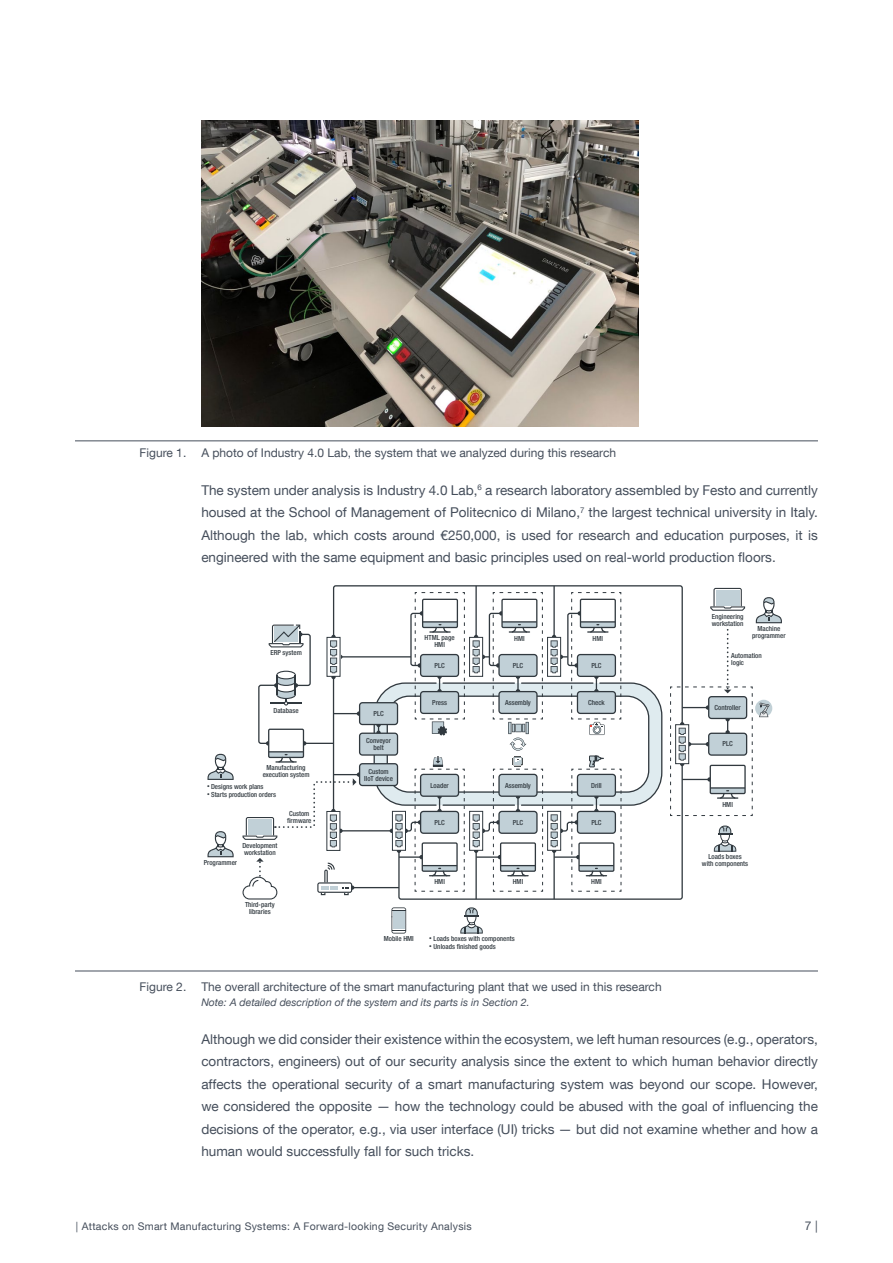
<style>
.page{position:relative;width:893px;height:1263px;background:#fff}
.page>*{position:absolute;margin:0;border:0;box-sizing:border-box;transform-origin:0 0}
.t1{font:13.5px/22.5px "Helvetica Neue LT Com";color:#454e5b;text-align:justify}
.t2{font:12px "Helvetica Neue LT Com";color:#454e5b}
.t3{font:10.5px "Helvetica Neue LT Com";letter-spacing:.025em;color:#454e5b}
.t4{font:italic 10.5px "Helvetica Neue LT Com";color:#454e5b}
.t5{font:500 condensed 6.9px/6.9px "Helvetica Neue LT Com";color:#31393f;text-align:center}
.s1{font-size:5.25px}
</style>
<div class="page">
<img style="left:201px;top:120px;width:437px;height:306px">
<svg style="left:333px;top:585px;width:350px;height:3px"></svg>
<svg style="left:207px;top:754px;width:27px;height:26px"></svg>
<svg style="left:207px;top:831px;width:27px;height:26px"></svg>
<svg style="left:391px;top:907px;width:15px;height:26px"></svg>
<div style="left:393px;top:911px;width:12px;height:18px;background:#c1d0d7"></div>
<svg style="left:460px;top:907px;width:23px;height:26px"></svg>
<hr style="left:475px;top:586px;width:2px;height:50px;background:#31393f">
<hr style="left:553px;top:586px;width:2px;height:50px;background:#31393f">
<svg style="left:243px;top:588px;width:539px;height:312px"></svg>
<hr style="left:75px;top:971px;width:743px;height:1px;background:#454e5b">
<hr style="left:75px;top:441px;width:743px;height:1px;background:#454e5b">
<p class="t2" style="left:140px;top:445px;width:48px">Figure 1.</p>
<p class="t2" style="left:201px;top:445px;width:416px">A photo of Industry 4.0 Lab, the system that we analyzed during this research</p>
<p class="t1" style="left:201px;top:478px;width:618px">The system under analysis is Industry 4.0 Lab,<sup>6</sup> a research laboratory assembled by Festo and currently housed at the School of Management of Politecnico di Milano,<sup>7</sup> the largest technical university in Italy.<br>Although the lab, which costs around €250,000, is used for research and education purposes, it is engineered with the same equipment and basic principles used on real-world production floors.</p>
<p class="t2" style="left:140px;top:979px;width:48px">Figure 2.</p>
<p class="t5" style="left:270px;top:649px;width:33px">ERP system</p>
<p class="t5" style="left:274px;top:707px;width:27px">Database</p>
<p class="t5" style="left:263px;top:764px;width:48px">Manufacturing execution system</p>
<p class="t5" style="left:207px;top:783px;width:58px"><span class="s1">•</span> Designs work plans</p>
<p class="t5" style="left:207px;top:791px;width:70px"><span class="s1">•</span> Starts production orders</p>
<p class="t5" style="left:242px;top:841px;width:37px;text-align:left">Development workstation</p>
<p class="t5" style="left:204px;top:859px;width:35px">Programmer</p>
<p class="t5" style="left:287px;top:809px;width:26px;line-height:7.4px;text-align:left">Custom firmware</p>
<p class="t5" style="left:245px;top:901px;width:31px">Third-party libraries</p>
<p class="t5" style="left:425px;top:633px;width:32px;line-height:7.4px">HTML page<br>HMI</p>
<p class="t5" style="left:514px;top:635px;width:12px">HMI</p>
<p class="t5" style="left:593px;top:635px;width:12px">HMI</p>
<p class="t5" style="left:434px;top:662px;width:12px">PLC</p>
<p class="t5" style="left:513px;top:662px;width:12px">PLC</p>
<p class="t5" style="left:373px;top:710px;width:12px">PLC</p>
<p class="t5" style="left:366px;top:737px;width:26px">Conveyor belt</p>
<p class="t5" style="left:364px;top:768px;width:30px">Custom<br>IIoT device</p>
<p class="t5" style="left:432px;top:699px;width:16px">Press</p>
<p class="t5" style="left:505px;top:699px;width:27px">Assembly</p>
<p class="t5" style="left:430px;top:782px;width:20px">Loader</p>
<p class="t5" style="left:505px;top:782px;width:27px">Assembly</p>
<p class="t5" style="left:434px;top:819px;width:12px">PLC</p>
<p class="t5" style="left:513px;top:819px;width:12px">PLC</p>
<p class="t5" style="left:434px;top:878px;width:12px">HMI</p>
<p class="t5" style="left:513px;top:878px;width:12px">HMI</p>
<p class="t5" style="left:384px;top:935px;width:32px">Mobile HMI</p>
<p class="t5" style="left:429px;top:935px;width:87px"><span class="s1">•</span> Loads boxes with components</p>
<p class="t5" style="left:429px;top:943px;width:68px"><span class="s1">•</span> Unloads finished goods</p>
<p class="t5" style="left:591px;top:662px;width:12px">PLC</p>
<p class="t5" style="left:588px;top:699px;width:18px">Check</p>
<p class="t5" style="left:591px;top:782px;width:12px">Drill</p>
<p class="t5" style="left:591px;top:819px;width:12px">PLC</p>
<p class="t5" style="left:591px;top:878px;width:12px">HMI</p>
<p class="t5" style="left:712px;top:613px;width:33px;text-align:left">Engineering workstation</p>
<p class="t5" style="left:752px;top:625px;width:35px">Machine programmer</p>
<p class="t5" style="left:731px;top:652px;width:32px;text-align:left">Automation logic</p>
<p class="t5" style="left:715px;top:704px;width:28px">Controller</p>
<p class="t5" style="left:723px;top:740px;width:12px">PLC</p>
<p class="t5" style="left:722px;top:801px;width:12px">HMI</p>
<p class="t5" style="left:702px;top:853px;width:48px">Loads boxes with components</p>
<p class="t2" style="left:201px;top:979px;width:462px">The overall architecture of the smart manufacturing plant that we used in this research</p>
<p class="t4" style="left:201px;top:996px;width:330px">Note: A detailed description of the system and its parts is in Section 2.</p>
<p class="t1" style="left:201px;top:1027px;width:618px">Although we did consider their existence within the ecosystem, we left human resources (e.g., operators, contractors, engineers) out of our security analysis since the extent to which human behavior directly affects the operational security of a smart manufacturing system was beyond our scope. However, we considered the opposite — how the technology could be abused with the goal of influencing the decisions of the operator, e.g., via user interface (UI) tricks — but did not examine whether and how a human would successfully fall for such tricks.</p>
<p class="t3" style="left:76px;top:1220px;width:397px">| Attacks on Smart Manufacturing Systems: A Forward-looking Security Analysis</p>
<p class="t2" style="left:805px;top:1218px;width:15px">7 |</p>
</div>
